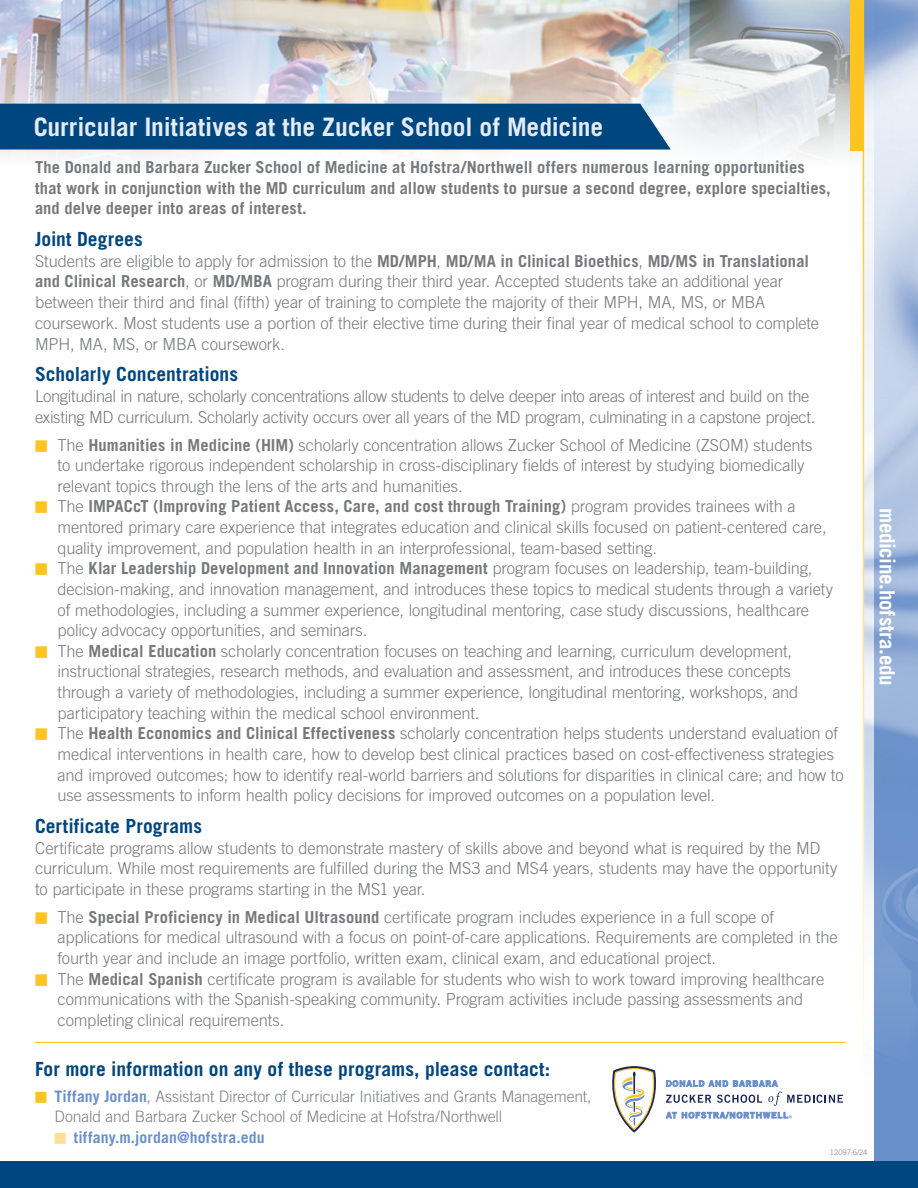
<style>
.page{position:relative;width:918px;height:1188px;background:#fff}
.page>*{position:absolute;margin:0;border:0;box-sizing:border-box;transform-origin:0 0}
.t1{font:700 25.5px "Trade Gothic LT Std";letter-spacing:-.005em;color:#fff}
.t2{font:700 21px "Trade Gothic LT Std";letter-spacing:-.01em;color:#fff}
.t3{font:700 19.5px "Trade Gothic LT Std";letter-spacing:.005em;color:#00467e}
.t4{font:300 16.5px/20.7px "Trade Gothic LT Std";letter-spacing:-.01em;color:#76787b}
.t5{font:700 16.5px/20.7px "Trade Gothic LT Std";letter-spacing:.005em;color:#76787b}
.t6{font:300 15.75px/20.2px "Trade Gothic LT Std";letter-spacing:-.01em;color:#7e8083}
.t7{font:300 7.5px "Trade Gothic LT Std";letter-spacing:-.01em;color:#7e8083}
.s1{font-weight:700}
.s2{font-family:"Newspaper Pi BT";font-weight:400;color:#fec422}
.s3{font-weight:700;color:#6990ca}
.s4{font-family:"Newspaper Pi BT";font-weight:400;color:#ffde97}
</style>
<div class="page">
<img style="left:0;top:0;width:863px;height:191px">
<svg style="left:863px;top:0;width:55px;height:1161px;background:#a9bedd"></svg>
<div style="left:850px;top:0;width:14px;height:151px;background:#fec422"></div>
<div style="left:0;top:1161px;width:918px;height:27px;background:#00467e"></div>
<div style="left:0;top:104px;width:671px;height:46px;background:#00467e"></div>
<svg style="left:612px;top:1066px;width:44px;height:66px"></svg>
<svg style="left:666px;top:1080px;width:177px;height:26px"></svg>
<svg style="left:666px;top:1112px;width:126px;height:6px"></svg>
<hr style="left:35px;top:1042px;width:810px;height:1px;background:#fec422">
<h1 class="t1" style="left:34px;top:111px;width:571px">Curricular Initiatives at the Zucker School of Medicine</h1>
<p class="t5" style="left:35px;top:157px;width:797px">The Donald and Barbara Zucker School of Medicine at Hofstra/Northwell offers numerous learning opportunities that work in conjunction with the MD curriculum and allow students to pursue a second degree, explore specialties, and delve deeper into areas of interest.</p>
<p class="t3" style="left:35px;top:227px;width:109px">Joint Degrees</p>
<p class="t4" style="left:35px;top:250px;width:786px">Students are eligible to apply for admission to the <span class="s1">MD/MPH</span>, <span class="s1">MD/MA in Clinical Bioethics</span>, <span class="s1">MD/MS in Translational and Clinical Research</span>, or <span class="s1">MD/MBA</span> program during their third year. Accepted students take an additional year between their third and final (fifth) year of training to complete the majority of their MPH, MA, MS, or MBA coursework. Most students use a portion of their elective time during their final year of medical school to complete MPH, MA, MS, or MBA coursework.</p>
<p class="t3" style="left:35px;top:363px;width:204px">Scholarly Concentrations</p>
<p class="t4" style="left:35px;top:386px;width:782px">Longitudinal in nature, scholarly concentrations allow students to delve deeper into areas of interest and build on the existing MD curriculum. Scholarly activity occurs over all years of the MD program, culminating in a capstone project.</p>
<p class="t4" style="left:58px;top:434px;width:756px;text-indent:-23px"><span class="s2">t</span> The <span class="s1">Humanities in Medicine (HIM)</span> scholarly concentration allows Zucker School of Medicine (ZSOM) students to undertake rigorous independent scholarship in cross-disciplinary fields of interest by studying biomedically relevant topics through the lens of the arts and humanities.</p>
<p class="t4" style="left:58px;top:496px;width:771px;text-indent:-23px"><span class="s2">t</span> The <span class="s1">IMPACcT (Improving Patient Access, Care, and cost through Training)</span> program provides trainees with a mentored primary care experience that integrates education and clinical skills focused on patient-centered care, quality improvement, and population health in an interprofessional, team-based setting.</p>
<p class="t4" style="left:58px;top:558px;width:777px;text-indent:-23px"><span class="s2">t</span> The <span class="s1">Klar Leadership Development and Innovation Management</span> program focuses on leadership, team-building, decision-making, and innovation management, and introduces these topics to medical students through a variety of methodologies, including a summer experience, longitudinal mentoring, case study discussions, healthcare policy advocacy opportunities, and seminars.</p>
<p class="t4" style="left:58px;top:640px;width:742px;text-indent:-23px"><span class="s2">t</span> The <span class="s1">Medical Education</span> scholarly concentration focuses on teaching and learning, curriculum development, instructional strategies, research methods, and evaluation and assessment, and introduces these concepts through a variety of methodologies, including a summer experience, longitudinal mentoring, workshops, and participatory teaching within the medical school environment.</p>
<p class="t4" style="left:58px;top:723px;width:787px;text-indent:-23px"><span class="s2">t</span> The <span class="s1">Health Economics and Clinical Effectiveness</span> scholarly concentration helps students understand evaluation of medical interventions in health care, how to develop best clinical practices based on cost-effectiveness strategies and improved outcomes; how to identify real-world barriers and solutions for disparities in clinical care; and how to use assessments to inform health policy decisions for improved outcomes on a population level.</p>
<p class="t3" style="left:35px;top:814px;width:169px">Certificate Programs</p>
<p class="t4" style="left:35px;top:837px;width:804px">Certificate programs allow students to demonstrate mastery of skills above and beyond what is required by the MD curriculum. While most requirements are fulfilled during the MS3 and MS4 years, students may have the opportunity to participate in these programs starting in the MS1 year.</p>
<p class="t4" style="left:58px;top:906px;width:782px;text-indent:-23px"><span class="s2">t</span> The <span class="s1">Special Proficiency in Medical Ultrasound</span> certificate program includes experience in a full scope of applications for medical ultrasound with a focus on point-of-care applications. Requirements are completed in the fourth year and include an image portfolio, written exam, clinical exam, and educational project.</p>
<p class="t4" style="left:58px;top:968px;width:768px;text-indent:-23px"><span class="s2">t</span> The <span class="s1">Medical Spanish</span> certificate program is available for students who wish to work toward improving healthcare communications with the Spanish-speaking community. Program activities include passing assessments and completing clinical requirements.</p>
<p class="t2" style="left:900px;top:508px;width:179px;rotate:90deg">medicine.hofstra.edu</p>
<p class="t3" style="left:35px;top:1058px;width:517px">For more information on any of these programs, please contact:</p>
<p class="t6" style="left:55px;top:1086px;width:538px;text-indent:-20px"><span class="s2">t</span> <span class="s3">Tiffany Jordan</span>, Assistant Director of Curricular Initiatives and Grants Management,<br>Donald and Barbara Zucker School of Medicine at Hofstra/Northwell<br><span class="s4">t</span> <span class="s3">tiffany.m.jordan@hofstra.edu</span></p>
<p class="t7" style="left:830px;top:1148px;width:39px">12097:6/24</p>
</div>
